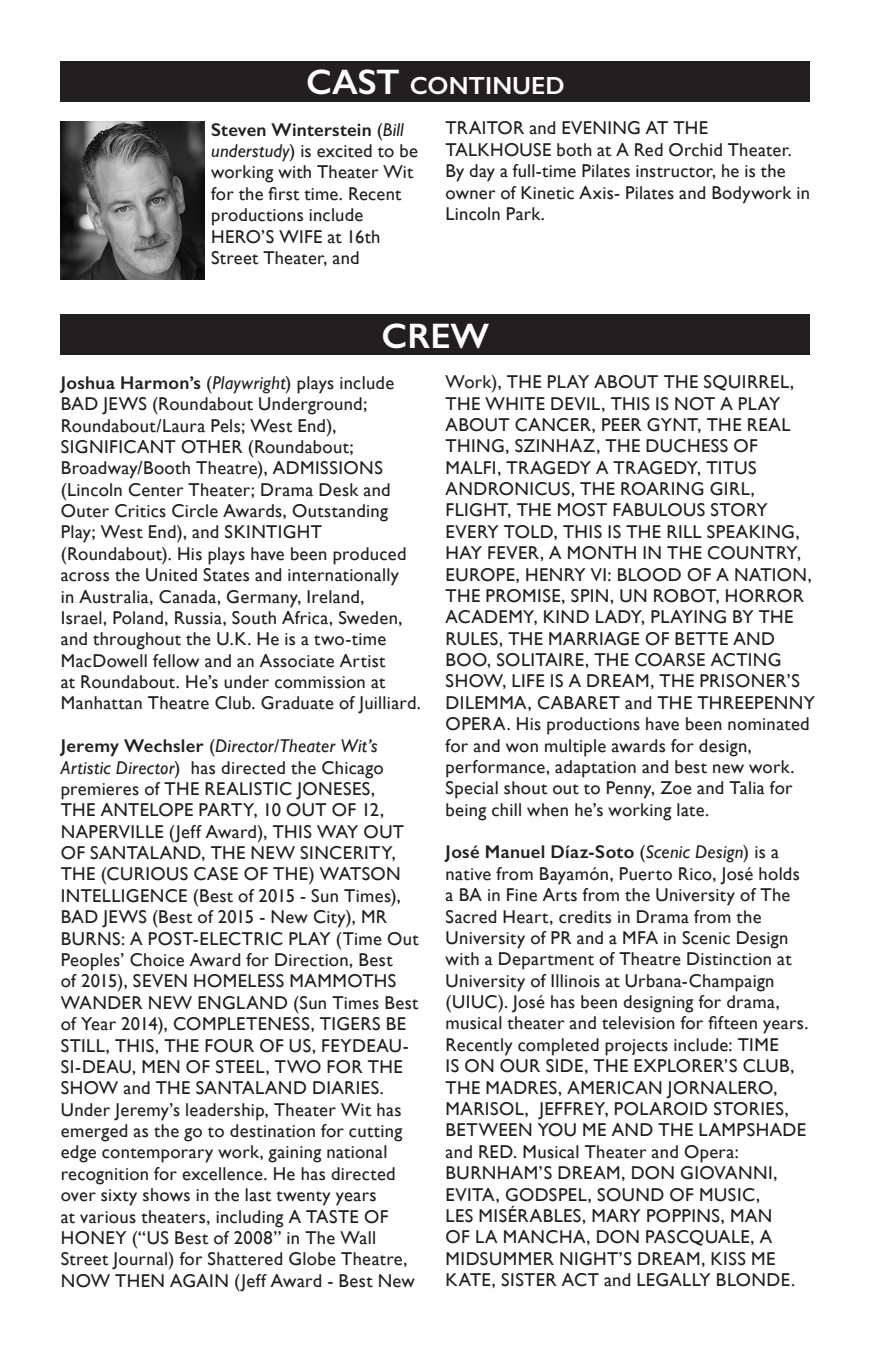
<style>
.page{position:relative;width:871px;height:1357px;background:#fff}
.page>*{position:absolute;margin:0;border:0;box-sizing:border-box;transform-origin:0 0}
.t1{font:600 35.55px "Gill Sans";color:#fff}
.t2{font:600 24.97px "Gill Sans";color:#fff}
.t3{font:18.45px/21.4px "Gill Sans";letter-spacing:.02em;color:#231f20}
.s1{font-size:35.55px}
.s2{font-weight:600}
.s3{font-style:italic}
</style>
<div class="page">
<div style="left:61px;top:314px;width:749px;height:41px;background:#231f20"></div>
<div style="left:61px;top:61px;width:749px;height:40px;background:#231f20"></div>
<img style="left:61px;top:122px;width:143px;height:158px">
<p class="t2" style="left:306px;top:70px;width:260px"><span class="s1">CAST</span> CONTINUED</p>
<p class="t3" style="left:211px;top:119px;width:208px"><span class="s2">Steven Winterstein</span> (<span class="s3">Bill understudy</span>) is excited to be working with Theater Wit for the first time. Recent productions include<br>HERO’S WIFE at 16th<br>Street Theater, and</p>
<p class="t3" style="left:446px;top:117px;width:366px">TRAITOR and EVENING AT THE TALKHOUSE both at A Red Orchid Theater.<br>By day a full-time Pilates instructor, he is the owner of Kinetic Axis- Pilates and Bodywork in Lincoln Park.</p>
<p class="t1" style="left:382px;top:314px;width:109px">CREW</p>
<p class="t3" style="left:61px;top:372px;width:362px"><span class="s2">Joshua Harmon’s</span> (<span class="s3">Playwright</span>) plays include BAD JEWS (Roundabout Underground; Roundabout/Laura Pels; West End), SIGNIFICANT OTHER (Roundabout; Broadway/Booth Theatre), ADMISSIONS (Lincoln Center Theater; Drama Desk and Outer Critics Circle Awards, Outstanding Play; West End), and SKINTIGHT (Roundabout). His plays have been produced across the United States and internationally<br>in Australia, Canada, Germany, Ireland,<br>Israel, Poland, Russia, South Africa, Sweden, and throughout the U.K. He is a two-time MacDowell fellow and an Associate Artist<br>at Roundabout. He’s under commission at Manhattan Theatre Club. Graduate of Juilliard.</p>
<p class="t3" style="left:61px;top:735px;width:359px"><span class="s2">Jeremy Wechsler</span> (<span class="s3">Director/Theater Wit’s Artistic Director</span>) has directed the Chicago premieres of THE REALISTIC JONESES,<br>THE ANTELOPE PARTY, 10 OUT OF 12, NAPERVILLE (Jeff Award), THIS WAY OUT OF SANTALAND, THE NEW SINCERITY, THE (CURIOUS CASE OF THE) WATSON INTELLIGENCE (Best of 2015 - Sun Times), BAD JEWS (Best of 2015 - New City), MR BURNS: A POST-ELECTRIC PLAY (Time Out Peoples’ Choice Award for Direction, Best<br>of 2015), SEVEN HOMELESS MAMMOTHS WANDER NEW ENGLAND (Sun Times Best of Year 2014), COMPLETENESS, TIGERS BE STILL, THIS, THE FOUR OF US, FEYDEAU-SI-DEAU, MEN OF STEEL, TWO FOR THE SHOW and THE SANTALAND DIARIES.<br>Under Jeremy’s leadership, Theater Wit has emerged as the go to destination for cutting edge contemporary work, gaining national recognition for excellence. He has directed over sixty shows in the last twenty years<br>at various theaters, including A TASTE OF HONEY (“US Best of 2008” in The Wall Street Journal) for Shattered Globe Theatre, NOW THEN AGAIN (Jeff Award - Best New</p>
<p class="t3" style="left:446px;top:371px;width:371px">Work), THE PLAY ABOUT THE SQUIRREL, THE WHITE DEVIL, THIS IS NOT A PLAY ABOUT CANCER, PEER GYNT, THE REAL THING, SZINHAZ, THE DUCHESS OF MALFI, TRAGEDY A TRAGEDY, TITUS ANDRONICUS, THE ROARING GIRL, FLIGHT, THE MOST FABULOUS STORY EVERY TOLD, THIS IS THE RILL SPEAKING, HAY FEVER, A MONTH IN THE COUNTRY, EUROPE, HENRY VI: BLOOD OF A NATION, THE PROMISE, SPIN, UN ROBOT, HORROR ACADEMY, KIND LADY, PLAYING BY THE RULES, THE MARRIAGE OF BETTE AND BOO, SOLITAIRE, THE COARSE ACTING SHOW, LIFE IS A DREAM, THE PRISONER’S DILEMMA, CABARET and THE THREEPENNY OPERA. His productions have been nominated for and won multiple awards for design, performance, adaptation and best new work.<br>Special shout out to Penny, Zoe and Talia for being chill when he’s working late.</p>
<p class="t3" style="left:446px;top:841px;width:364px"><span class="s2">José Manuel Díaz-Soto</span> (<span class="s3">Scenic Design</span>) is a native from Bayamón, Puerto Rico, José holds a BA in Fine Arts from the University of The Sacred Heart, credits in Drama from the University of PR and a MFA in Scenic Design with a Department of Theatre Distinction at University of Illinois at Urbana-Champaign (UIUC). José has been designing for drama, musical theater and television for fifteen years.<br>Recently completed projects include: TIME<br>IS ON OUR SIDE, THE EXPLORER’S CLUB, THE MADRES, AMERICAN JORNALERO, MARISOL, JEFFREY, POLAROID STORIES, BETWEEN YOU ME AND THE LAMPSHADE and RED. Musical Theater and Opera:<br>BURNHAM’S DREAM, DON GIOVANNI, EVITA, GODSPEL, SOUND OF MUSIC,<br>LES MISÉRABLES, MARY POPPINS, MAN<br>OF LA MANCHA, DON PASCQUALE, A MIDSUMMER NIGHT’S DREAM, KISS ME KATE, SISTER ACT and LEGALLY BLONDE.</p>
</div>
